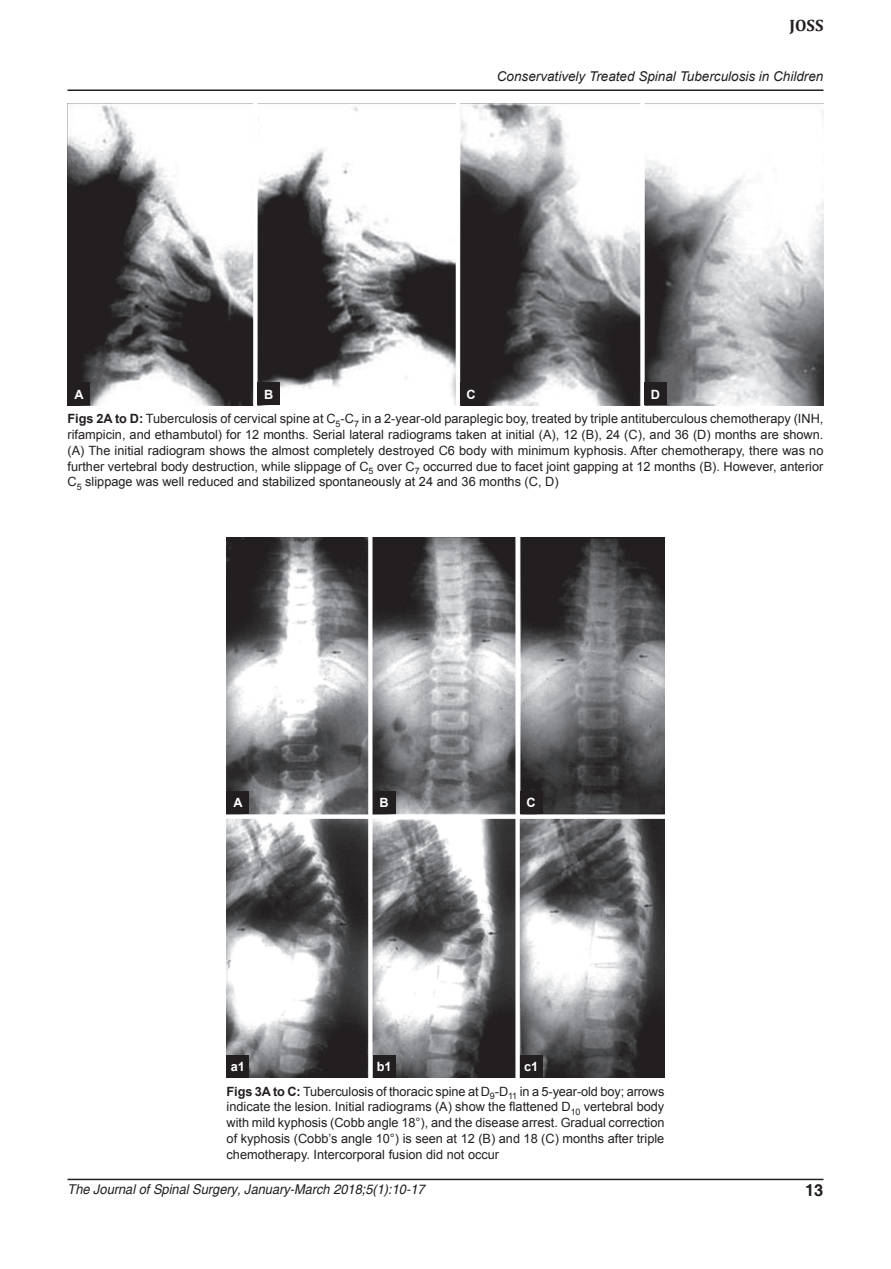
<style>
.page{position:relative;width:891px;height:1269px;background:#fff}
.page>*{position:absolute;margin:0;border:0;box-sizing:border-box;transform-origin:0 0}
.t1{font:700 16.5px "Cambria";color:#231f20}
.t2{font:700 16.5px "Helvetica";color:#231f20}
.t3{font:italic 13.5px "Helvetica";color:#231f20;scale:.95 1}
.t4{font:italic 13.5px "Arial";color:#231f20}
.t5{font:12.75px/15.8px "Arial";color:#231f20;text-align:justify}
.t6{font:700 12.75px "Arial";color:#fff}
.s1{font-weight:700}
</style>
<div class="page">
<hr style="left:68px;top:89px;width:756px;height:2px;background:#231f20">
<hr style="left:68px;top:1179px;width:756px;height:1px;background:#231f20">
<img style="left:68px;top:104px;width:756px;height:301px">
<div style="left:68px;top:383px;width:22px;height:22px;background:#231f20"></div>
<div style="left:460px;top:383px;width:22px;height:22px;background:#231f20"></div>
<div style="left:257px;top:383px;width:23px;height:22px;background:#231f20"></div>
<div style="left:644px;top:383px;width:23px;height:22px;background:#231f20"></div>
<img style="left:227px;top:537px;width:437px;height:540px">
<div style="left:227px;top:1055px;width:22px;height:22px;background:#231f20"></div>
<div style="left:227px;top:791px;width:22px;height:23px;background:#231f20"></div>
<div style="left:373px;top:1055px;width:22px;height:22px;background:#231f20"></div>
<div style="left:373px;top:791px;width:22px;height:23px;background:#231f20"></div>
<div style="left:520px;top:1055px;width:22px;height:22px;background:#231f20"></div>
<div style="left:520px;top:791px;width:22px;height:23px;background:#231f20"></div>
<p class="t1" style="left:789px;top:14px;width:36px">JOSS</p>
<p class="t4" style="left:497px;top:68px;width:328px">Conservatively Treated Spinal Tuberculosis in Children</p>
<p class="t6" style="left:74px;top:386px;width:11px">A</p>
<p class="t6" style="left:264px;top:386px;width:11px">B</p>
<p class="t6" style="left:467px;top:386px;width:11px">C</p>
<p class="t6" style="left:651px;top:386px;width:11px">D</p>
<p class="t5" style="left:67px;top:411px;width:757px"><span class="s1">Figs 2A to D:</span> Tuberculosis of cervical spine at C<sub>5</sub>-C<sub>7</sub> in a 2-year-old paraplegic boy, treated by triple antituberculous chemotherapy (INH, rifampicin, and ethambutol) for 12 months. Serial lateral radiograms taken at initial (A), 12 (B), 24 (C), and 36 (D) months are shown. (A) The initial radiogram shows the almost completely destroyed C6 body with minimum kyphosis. After chemotherapy, there was no further vertebral body destruction, while slippage of C<sub>5</sub> over C<sub>7</sub> occurred due to facet joint gapping at 12 months (B). However, anterior C<sub>5</sub> slippage was well reduced and stabilized spontaneously at 24 and 36 months (C, D)</p>
<p class="t6" style="left:234px;top:794px;width:11px">A</p>
<p class="t6" style="left:231px;top:1058px;width:16px">a1</p>
<p class="t6" style="left:380px;top:794px;width:11px">B</p>
<p class="t6" style="left:377px;top:1058px;width:16px">b1</p>
<p class="t6" style="left:527px;top:794px;width:11px">C</p>
<p class="t6" style="left:524px;top:1058px;width:16px">c1</p>
<p class="t5" style="left:227px;top:1083px;width:439px"><span class="s1">Figs 3A to C:</span> Tuberculosis of thoracic spine at D<sub>9</sub>-D<sub>11</sub> in a 5-year-old boy; arrows indicate the lesion. Initial radiograms (A) show the flattened D<sub>10</sub> vertebral body with mild kyphosis (Cobb angle 18°), and the disease arrest. Gradual correction of kyphosis (Cobb’s angle 10°) is seen at 12 (B) and 18 (C) months after triple chemotherapy. Intercorporal fusion did not occur</p>
<p class="t3" style="left:68px;top:1181px;width:377px">The Journal of Spinal Surgery, January-March 2018;5(1):10-17</p>
<p class="t2" style="left:805px;top:1180px;width:20px">13</p>
</div>
